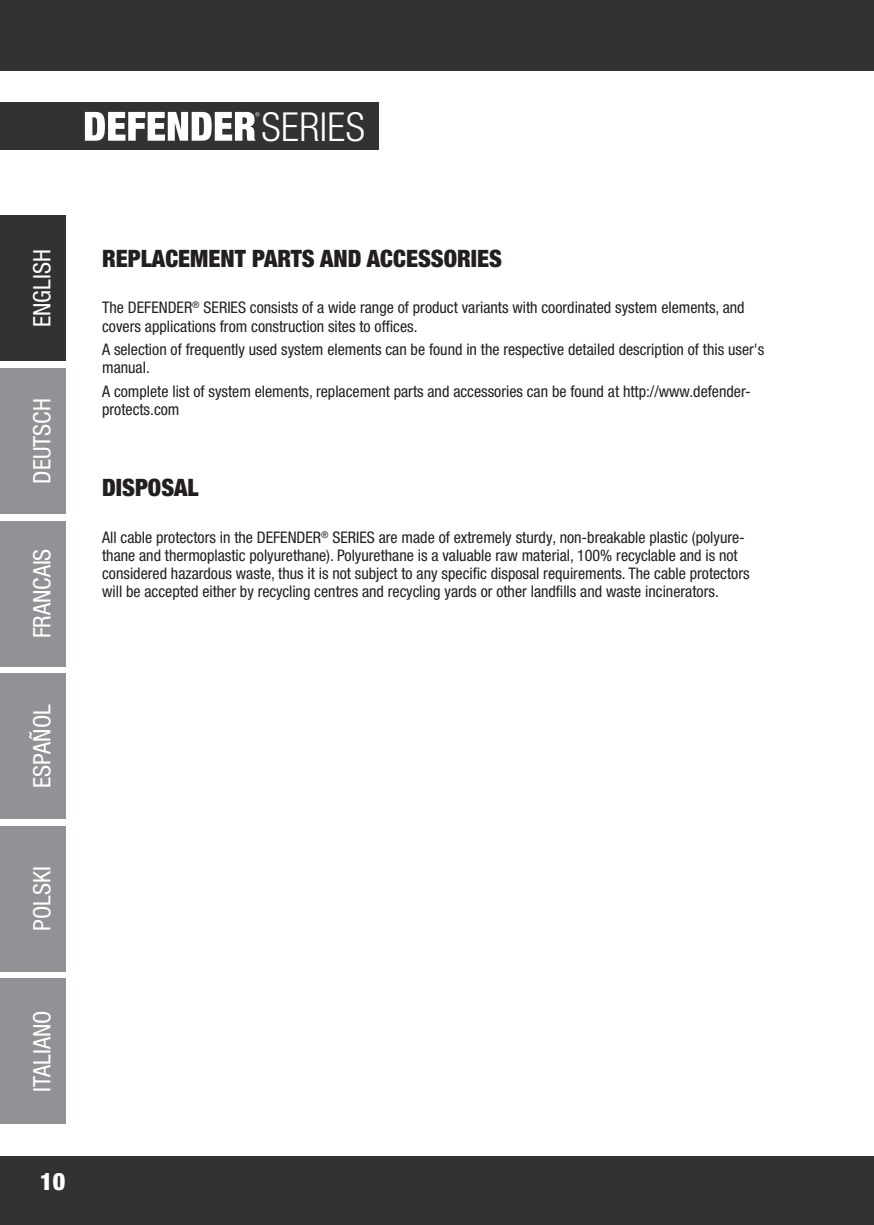
<style>
.page{position:relative;width:874px;height:1225px;background:#fff}
.page>*{position:absolute;margin:0;border:0;box-sizing:border-box;transform-origin:0 0}
.t1{font:300 condensed 40px "Helvetica Neue LT Pro";letter-spacing:.01em;color:#fff}
.t2{font:condensed 24px "Helvetica Neue LT Std";color:#fff}
.t3{font:900 condensed 24px "Helvetica Neue LT Pro";color:#231f20}
.t4{font:900 condensed 24px "Helvetica Neue LT Std";color:#fff}
.t5{font:condensed 16px/18px "Helvetica Neue LT Pro";color:#231f20}
</style>
<div class="page">
<div style="left:0;top:1155px;width:873px;height:70px;background:#333233"></div>
<div style="left:0;top:0;width:873px;height:71px;background:#333233"></div>
<div style="left:0;top:215px;width:66px;height:146px;background:#333233"></div>
<div style="left:0;top:368px;width:66px;height:146px;background:#909295"></div>
<div style="left:0;top:521px;width:66px;height:145px;background:#909295"></div>
<div style="left:0;top:673px;width:66px;height:146px;background:#909295"></div>
<div style="left:0;top:826px;width:66px;height:145px;background:#909295"></div>
<div style="left:0;top:978px;width:66px;height:146px;background:#909295"></div>
<div style="left:0;top:102px;width:378px;height:47px;background:#333233"></div>
<svg style="left:85px;top:112px;width:174px;height:29px"></svg>
<h1 class="t1" style="left:261px;top:104px;width:105px">SERIES</h1>
<h2 class="t2" style="left:28px;top:327px;width:79px;rotate:-90deg">ENGLISH</h2>
<h2 class="t2" style="left:28px;top:483px;width:87px;rotate:-90deg">DEUTSCH</h2>
<h2 class="t2" style="left:28px;top:638px;width:91px;rotate:-90deg">FRANCAIS</h2>
<h2 class="t2" style="left:28px;top:787px;width:85px;rotate:-90deg">ESPAÑOL</h2>
<h2 class="t2" style="left:28px;top:931px;width:66px;rotate:-90deg">POLSKI</h2>
<h2 class="t2" style="left:28px;top:1091px;width:82px;rotate:-90deg">ITALIANO</h2>
<h2 class="t4" style="left:40px;top:1166px;width:26px">10</h2>
<h2 class="t3" style="left:102px;top:244px;width:401px">REPLACEMENT PARTS AND ACCESSORIES</h2>
<p class="t5" style="left:102px;top:299px;width:643px">The DEFENDER<sup>®</sup> SERIES consists of a wide range of product variants with coordinated system elements, and covers applications from construction sites to offices.</p>
<p class="t5" style="left:102px;top:340px;width:663px">A selection of frequently used system elements can be found in the respective detailed description of this user's manual.</p>
<p class="t5" style="left:102px;top:382px;width:649px">A complete list of system elements, replacement parts and accessories can be found at http://www.defender&shy;protects.com</p>
<h2 class="t3" style="left:102px;top:473px;width:98px">DISPOSAL</h2>
<p class="t5" style="left:102px;top:528px;width:648px">All cable protectors in the DEFENDER<sup>®</sup> SERIES are made of extremely sturdy, non-breakable plastic (polyure&shy;thane and thermoplastic polyurethane). Polyurethane is a valuable raw material, 100% recyclable and is not considered hazardous waste, thus it is not subject to any specific disposal requirements. The cable protectors will be accepted either by recycling centres and recycling yards or other landfills and waste incinerators.</p>
</div>
